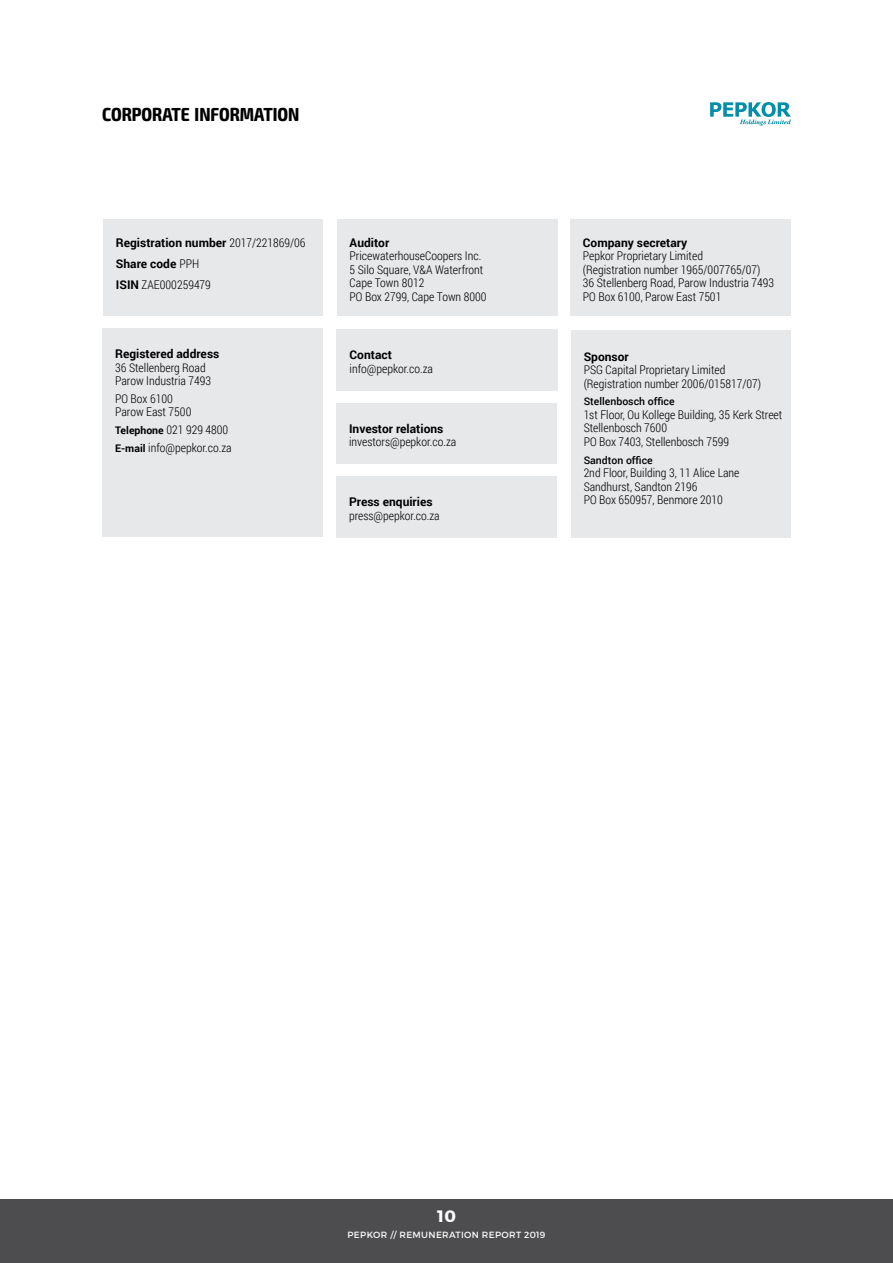
<style>
.page{position:relative;width:893px;height:1263px;background:#fff}
.page>*{position:absolute;margin:0;border:0;box-sizing:border-box;transform-origin:0 0}
.t1{font:700 condensed 18.9px "Exo 2";color:#000}
.t2{font:700 16.5px "Montserrat";color:#fff}
.t3{font:300 12px/13.5px "Roboto Condensed";color:#000}
.t4{font:700 12px/20.7px "Roboto";color:#000}
.t5{font:500 10.5px "Roboto";color:#000}
.t6{font:9px "Montserrat";letter-spacing:.04em;color:#fff}
.s1{font-family:"Roboto Condensed";font-weight:300}
.s2{font-family:"Roboto";font-weight:700}
.s3{font-family:"Roboto";font-weight:700;font-size:10.5px}
</style>
<div class="page">
<svg style="left:710px;top:102px;width:81px;height:24px"></svg>
<div style="left:103px;top:219px;width:220px;height:97px;background:#e7e8ea"></div>
<div style="left:102px;top:329px;width:221px;height:208px;background:#e7e8ea"></div>
<div style="left:337px;top:219px;width:220px;height:97px;background:#e7e8ea"></div>
<div style="left:570px;top:219px;width:221px;height:97px;background:#e7e8ea"></div>
<div style="left:571px;top:330px;width:220px;height:207px;background:#e7e8ea"></div>
<div style="left:336px;top:403px;width:221px;height:61px;background:#e7e8ea"></div>
<div style="left:337px;top:329px;width:221px;height:61px;background:#e7e8ea"></div>
<div style="left:336px;top:476px;width:221px;height:61px;background:#e7e8ea"></div>
<div style="left:0;top:1199px;width:893px;height:64px;background:#4d4d4f"></div>
<h1 class="t1" style="left:102px;top:103px;width:199px">CORPORATE INFORMATION</h1>
<p class="t4" style="left:116px;top:232px;width:191px">Registration number <span class="s1">2017/221869/06<br></span>Share code <span class="s1">PPH</span></p>
<p class="t3" style="left:116px;top:277px;width:97px"><span class="s2">ISIN</span> ZAE000259479</p>
<p class="t4" style="left:115px;top:343px;width:106px">Registered address</p>
<p class="t3" style="left:115px;top:360px;width:98px">36 Stellenberg Road<br>Parow Industria 7493</p>
<p class="t3" style="left:115px;top:392px;width:78px">PO Box 6100<br>Parow East 7500</p>
<p class="t3" style="left:115px;top:421px;width:118px;line-height:17.7px"><span class="s3">Telephone</span> 021 929 4800<br><span class="s3">E-mail</span> info@pepkor.co.za</p>
<p class="t4" style="left:350px;top:232px;width:41px">Auditor</p>
<p class="t3" style="left:350px;top:249px;width:139px">PricewaterhouseCoopers Inc.<br>5 Silo Square, V&amp;A Waterfront<br>Cape Town 8012<br>PO Box 2799, Cape Town 8000</p>
<p class="t4" style="left:350px;top:344px;width:44px">Contact</p>
<p class="t3" style="left:350px;top:361px;width:85px">info@pepkor.co.za</p>
<p class="t4" style="left:349px;top:418px;width:96px">Investor relations</p>
<p class="t3" style="left:349px;top:435px;width:109px">investors@pepkor.co.za</p>
<p class="t4" style="left:349px;top:491px;width:85px">Press enquiries</p>
<p class="t3" style="left:349px;top:508px;width:92px">press@pepkor.co.za</p>
<p class="t4" style="left:583px;top:232px;width:106px">Company secretary</p>
<p class="t3" style="left:583px;top:249px;width:193px">Pepkor Proprietary Limited<br>(Registration number 1965/007765/07)<br>36 Stellenberg Road, Parow Industria 7493<br>PO Box 6100, Parow East 7501</p>
<p class="t4" style="left:584px;top:345px;width:47px">Sponsor</p>
<p class="t3" style="left:584px;top:363px;width:179px">PSG Capital Proprietary Limited (Registration number 2006/015817/07)</p>
<p class="t5" style="left:584px;top:394px;width:92px">Stellenbosch office</p>
<p class="t3" style="left:584px;top:407px;width:200px">1st Floor, Ou Kollege Building, 35 Kerk Street<br>Stellenbosch 7600<br>PO Box 7403, Stellenbosch 7599</p>
<p class="t5" style="left:584px;top:452px;width:71px">Sandton office</p>
<p class="t3" style="left:584px;top:466px;width:157px">2nd Floor, Building 3, 11 Alice Lane<br>Sandhurst, Sandton 2196<br>PO Box 650957, Benmore 2010</p>
<h2 class="t2" style="left:437px;top:1206px;width:20px">10</h2>
<p class="t6" style="left:348px;top:1229px;width:199px">PEPKOR // REMUNERATION REPORT 2019</p>
</div>
